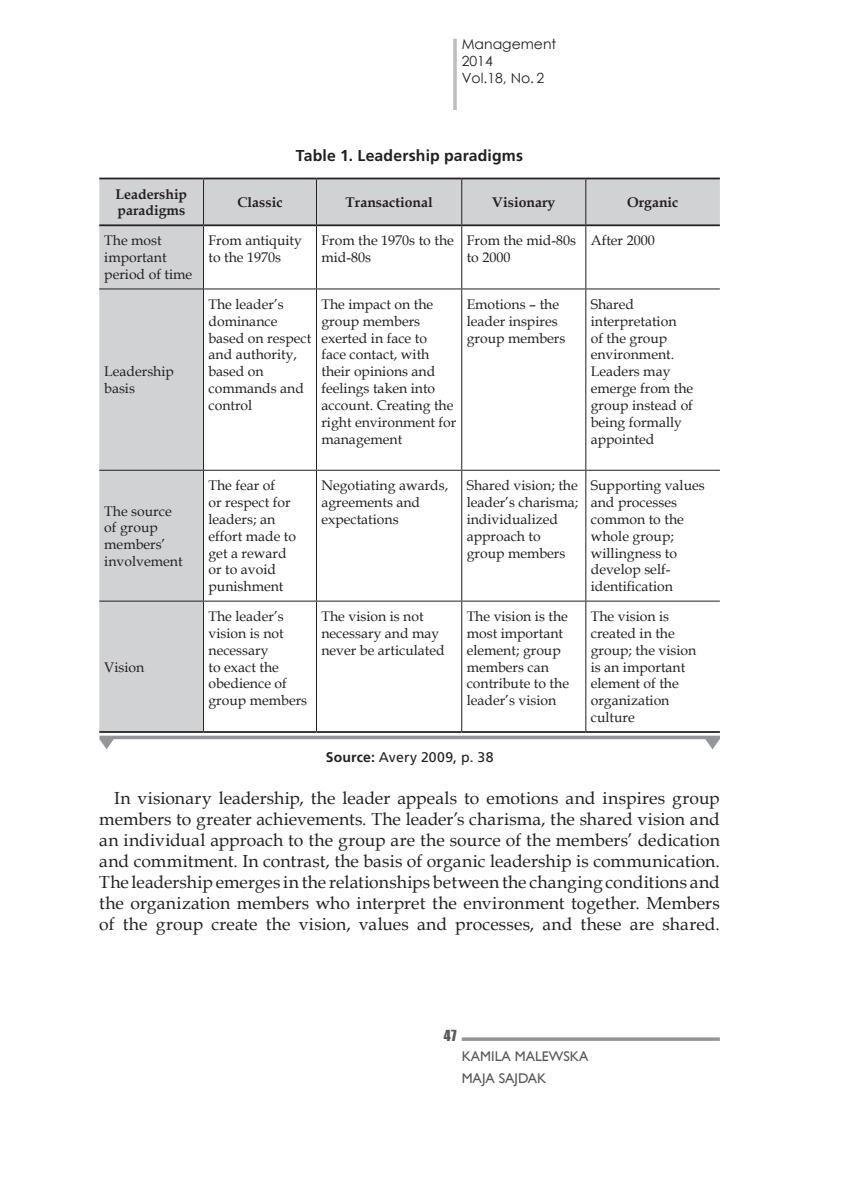
<style>
.page{position:relative;width:844px;height:1191px;background:#fff}
.page>*{position:absolute;margin:0;border:0;box-sizing:border-box;transform-origin:0 0}
.tekst_glowny{font:17.5px/21px "Book Antiqua";letter-spacing:.005em;color:#231f20;text-align:justify}
.tytul_tabeli{font:700 15.75px "Frutiger LT Pro";letter-spacing:.01em;color:#231f20}
.Bez_odstępów{font:14px/16.8px "Book Antiqua";color:#231f20}
.Bez_odstępów-2{font:700 14px/16.8px "Book Antiqua";color:#231f20}
.t1{font:14px/16.8px "Century Gothic";color:#231f20}
.t2{font:14px/21.7px "Gill Sans";color:#57585a}
.zrodlo_-_do_tabeli{font:14px "Frutiger LT Pro";letter-spacing:.02em;color:#231f20}
.t3{font:14px "Impact";color:#57585a}
.s1{font-weight:700}
</style>
<div class="page">
<hr style="left:453px;top:39px;width:3px;height:71px;background:#bcbdc0">
<hr style="left:461px;top:1037px;width:258px;height:3px;background:#939598">
<svg style="left:99px;top:179px;width:620px;height:552px"></svg>
<hr style="left:203px;top:179px;width:1px;height:45px;background:#231f20">
<hr style="left:316px;top:179px;width:1px;height:45px;background:#231f20">
<hr style="left:461px;top:179px;width:1px;height:45px;background:#231f20">
<hr style="left:585px;top:179px;width:1px;height:45px;background:#231f20">
<hr style="left:203px;top:226px;width:1px;height:62px;background:#231f20">
<hr style="left:316px;top:226px;width:1px;height:62px;background:#231f20">
<hr style="left:461px;top:226px;width:1px;height:62px;background:#231f20">
<hr style="left:585px;top:226px;width:1px;height:62px;background:#231f20">
<hr style="left:99px;top:288px;width:104px;height:1px;background:#231f20">
<hr style="left:203px;top:288px;width:113px;height:1px;background:#231f20">
<hr style="left:203px;top:289px;width:1px;height:181px;background:#231f20">
<hr style="left:316px;top:288px;width:145px;height:1px;background:#231f20">
<hr style="left:316px;top:289px;width:1px;height:181px;background:#231f20">
<hr style="left:461px;top:288px;width:124px;height:1px;background:#231f20">
<hr style="left:461px;top:289px;width:1px;height:181px;background:#231f20">
<hr style="left:585px;top:288px;width:134px;height:1px;background:#231f20">
<hr style="left:585px;top:289px;width:1px;height:181px;background:#231f20">
<hr style="left:99px;top:470px;width:104px;height:1px;background:#231f20">
<hr style="left:203px;top:470px;width:113px;height:1px;background:#231f20">
<hr style="left:203px;top:471px;width:1px;height:129px;background:#231f20">
<hr style="left:316px;top:470px;width:145px;height:1px;background:#231f20">
<hr style="left:316px;top:471px;width:1px;height:129px;background:#231f20">
<hr style="left:461px;top:470px;width:124px;height:1px;background:#231f20">
<hr style="left:461px;top:471px;width:1px;height:129px;background:#231f20">
<hr style="left:585px;top:470px;width:134px;height:1px;background:#231f20">
<hr style="left:585px;top:471px;width:1px;height:129px;background:#231f20">
<hr style="left:99px;top:600px;width:104px;height:1px;background:#231f20">
<hr style="left:203px;top:600px;width:113px;height:1px;background:#231f20">
<hr style="left:203px;top:601px;width:1px;height:130px;background:#231f20">
<hr style="left:316px;top:600px;width:145px;height:1px;background:#231f20">
<hr style="left:316px;top:601px;width:1px;height:130px;background:#231f20">
<hr style="left:461px;top:600px;width:124px;height:1px;background:#231f20">
<hr style="left:461px;top:601px;width:1px;height:130px;background:#231f20">
<hr style="left:585px;top:600px;width:134px;height:1px;background:#231f20">
<hr style="left:585px;top:601px;width:1px;height:130px;background:#231f20">
<hr style="left:99px;top:731px;width:104px;height:2px;background:#231f20">
<hr style="left:203px;top:731px;width:113px;height:2px;background:#231f20">
<hr style="left:316px;top:731px;width:145px;height:2px;background:#231f20">
<hr style="left:461px;top:731px;width:124px;height:2px;background:#231f20">
<hr style="left:585px;top:731px;width:134px;height:2px;background:#231f20">
<hr style="left:99px;top:178px;width:104px;height:1px;background:#231f20">
<hr style="left:203px;top:178px;width:113px;height:1px;background:#231f20">
<hr style="left:316px;top:178px;width:145px;height:1px;background:#231f20">
<hr style="left:461px;top:178px;width:124px;height:1px;background:#231f20">
<hr style="left:585px;top:178px;width:134px;height:1px;background:#231f20">
<hr style="left:99px;top:224px;width:104px;height:2px;background:#231f20">
<hr style="left:203px;top:224px;width:113px;height:2px;background:#231f20">
<hr style="left:316px;top:224px;width:145px;height:2px;background:#231f20">
<hr style="left:461px;top:224px;width:124px;height:2px;background:#231f20">
<hr style="left:585px;top:224px;width:134px;height:2px;background:#231f20">
<svg style="left:99px;top:735px;width:620px;height:4px;background:#a5a7a9"></svg>
<svg style="left:99px;top:739px;width:15px;height:10px"></svg>
<svg style="left:705px;top:739px;width:14px;height:10px"></svg>
<p class="t1" style="left:461px;top:36px;width:96px">Management<br>2014<br>Vol.18, No. 2</p>
<p class="tytul_tabeli" style="left:296px;top:146px;width:229px">Table 1. Leadership paradigms</p>
<p class="Bez_odstępów-2" style="left:116px;top:185px;width:73px">Leadership paradigms</p>
<p class="Bez_odstępów-2" style="left:237px;top:194px;width:47px">Classic</p>
<p class="Bez_odstępów-2" style="left:345px;top:194px;width:89px">Transactional</p>
<p class="Bez_odstępów-2" style="left:492px;top:194px;width:64px">Visionary</p>
<p class="Bez_odstępów-2" style="left:627px;top:194px;width:53px">Organic</p>
<p class="Bez_odstępów" style="left:104px;top:232px;width:89px">The most important period of time</p>
<p class="Bez_odstępów" style="left:208px;top:232px;width:95px">From antiquity to the 1970s</p>
<p class="Bez_odstępów" style="left:321px;top:232px;width:134px">From the 1970s to the mid-80s</p>
<p class="Bez_odstępów" style="left:466px;top:232px;width:111px">From the mid-80s to 2000</p>
<p class="Bez_odstępów" style="left:590px;top:232px;width:65px">After 2000</p>
<p class="Bez_odstępów" style="left:104px;top:363px;width:71px">Leadership basis</p>
<p class="Bez_odstępów" style="left:104px;top:502px;width:80px">The source of group members’ involvement</p>
<p class="Bez_odstępów" style="left:208px;top:295px;width:104px">The leader’s dominance based on respect and authority, based on commands and control</p>
<p class="Bez_odstępów" style="left:321px;top:295px;width:136px">The impact on the group members exerted in face to<br>face contact, with their opinions and feelings taken into account. Creating the right environment for management</p>
<p class="Bez_odstępów" style="left:466px;top:295px;width:100px">Emotions – the leader inspires group members</p>
<p class="Bez_odstępów" style="left:590px;top:295px;width:104px">Shared interpretation<br>of the group environment.<br>Leaders may emerge from the group instead of being formally appointed</p>
<p class="Bez_odstępów" style="left:208px;top:477px;width:89px">The fear of<br>or respect for leaders; an effort made to get a reward or to avoid punishment</p>
<p class="Bez_odstępów" style="left:321px;top:477px;width:128px">Negotiating awards, agreements and expectations</p>
<p class="Bez_odstępów" style="left:466px;top:477px;width:113px">Shared vision; the leader’s charisma; individualized approach to group members</p>
<p class="Bez_odstępów" style="left:590px;top:477px;width:115px">Supporting values and processes common to the whole group; willingness to develop self&shy;identification</p>
<p class="Bez_odstępów" style="left:208px;top:608px;width:100px">The leader’s vision is not necessary<br>to exact the obedience of group members</p>
<p class="Bez_odstępów" style="left:321px;top:608px;width:125px">The vision is not necessary and may never be articulated</p>
<p class="Bez_odstępów" style="left:466px;top:608px;width:104px">The vision is the most important element; group members can contribute to the leader’s vision</p>
<p class="Bez_odstępów" style="left:590px;top:608px;width:107px">The vision is created in the group; the vision is an important element of the organization culture</p>
<p class="zrodlo_-_do_tabeli" style="left:325px;top:748px;width:169px"><span class="s1">Source:</span> Avery 2009, p. 38</p>
<p class="tekst_glowny" style="left:99px;top:786px;width:622px;text-indent:15px">In visionary leadership, the leader appeals to emotions and inspires group members to greater achievements. The leader’s charisma, the shared vision and an individual approach to the group are the source of the members’ dedication and commitment. In contrast, the basis of organic leadership is communication.<br>The leadership emerges in the relationships between the changing conditions and the organization members who interpret the environment together. Members of the group create the vision, values and processes, and these are shared.</p>
<p class="Bez_odstępów" style="left:104px;top:658px;width:41px">Vision</p>
<p class="t3" style="left:443px;top:1024px;width:14px">47</p>
<p class="t2" style="left:461px;top:1046px;width:128px">KAMILA MALEWSKA<br>MAJA SAJDAK</p>
</div>
